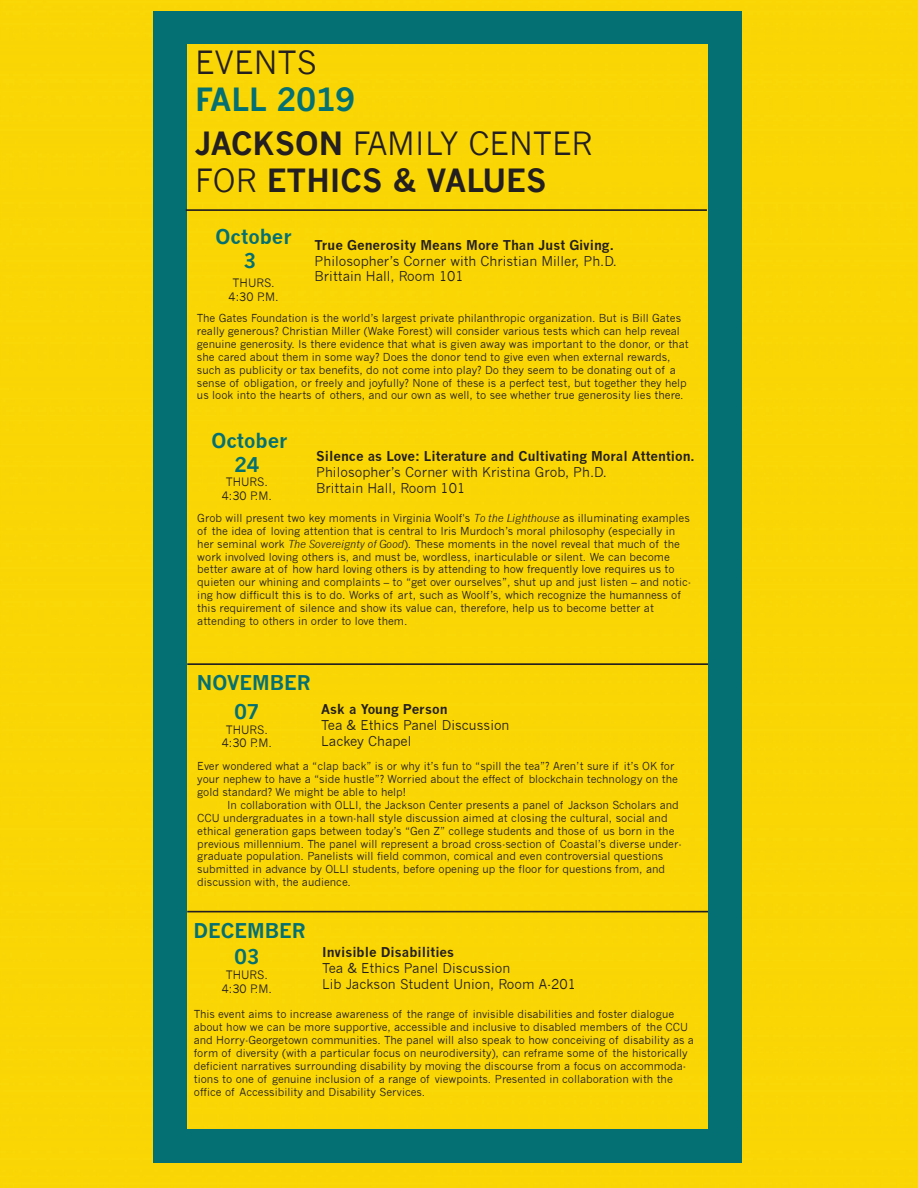
<style>
.page{position:relative;width:918px;height:1188px;background:#fad605}
.page>*{position:absolute;margin:0;border:0;box-sizing:border-box;transform-origin:0 0}
.t1{font:700 31.35px/37.5px "News Gothic";color:#231f20}
.t2{font:700 31.35px "News Gothic";color:#057072}
.t3{font:31.35px "News Gothic";color:#231f20}
.t4{font:700 19.95px "News Gothic";color:#057072}
.t5{font:13.2px/15.9px "News Gothic";color:#231f20}
.t6{font:700 13.2px "News Gothic";color:#231f20}
.t7{font:11.4px/13.6px "News Gothic";color:#231f20;text-align:center}
.t8{font:10.8px/12.9px "News Gothic";color:#231f20}
.s1{font-weight:400}
.s2{font-style:italic}
</style>
<div class="page">
<hr style="left:187px;top:911px;width:521px;height:1px;background:#231f20">
<hr style="left:187px;top:663px;width:521px;height:2px;background:#231f20">
<div style="left:153px;top:11px;width:589px;height:32px;background:#057073"></div>
<div style="left:153px;top:1129px;width:589px;height:34px;background:#057073"></div>
<div style="left:153px;top:24px;width:33px;height:1126px;background:#057073"></div>
<div style="left:708px;top:24px;width:34px;height:1126px;background:#057073"></div>
<hr style="left:186px;top:209px;width:521px;height:2px;background:#231f20">
<h1 class="t3" style="left:195px;top:44px;width:123px">EVENTS</h1>
<h1 class="t2" style="left:195px;top:81px;width:162px">FALL 2019</h1>
<h1 class="t1" style="left:195px;top:124px;width:399px">JACKSON <span class="s1">FAMILY CENTER<br>FOR</span> ETHICS &amp; VALUES</h1>
<h2 class="t4" style="left:216px;top:224px;width:78px">October</h2>
<h2 class="t4" style="left:243px;top:248px;width:14px">3</h2>
<p class="t7" style="left:229px;top:276px;width:52px">THURS.<br>4:30 P.M.</p>
<p class="t6" style="left:315px;top:237px;width:301px">True Generosity Means More Than Just Giving.</p>
<p class="t5" style="left:315px;top:253px;width:304px">Philosopher’s Corner with Christian Miller, Ph.D.<br>Brittain Hall, Room 101</p>
<p class="t8" style="left:197px;top:312px;width:493px">The Gates Foundation is the world’s largest private philanthropic organization. But is Bill Gates really generous? Christian Miller (Wake Forest) will consider various tests which can help reveal genuine generosity. Is there evidence that what is given away was important to the donor, or that she cared about them in some way? Does the donor tend to give even when external rewards, such as publicity or tax benefits, do not come into play? Do they seem to be donating out of a sense of obligation, or freely and joyfully? None of these is a perfect test, but together they help us look into the hearts of others, and our own as well, to see whether true generosity lies there.</p>
<h2 class="t4" style="left:211px;top:429px;width:78px">October</h2>
<h2 class="t4" style="left:234px;top:452px;width:26px">24</h2>
<p class="t7" style="left:222px;top:475px;width:52px">THURS.<br>4:30 P.M.</p>
<p class="t6" style="left:316px;top:449px;width:380px">Silence as Love: Literature and Cultivating Moral Attention.</p>
<p class="t5" style="left:316px;top:465px;width:292px">Philosopher’s Corner with Kristina Grob, Ph.D.<br>Brittain Hall, Room 101</p>
<p class="t8" style="left:197px;top:511px;width:495px">Grob will present two key moments in Virginia Woolf's <span class="s2">To the Lighthouse</span> as illuminating examples of the idea of loving attention that is central to Iris Murdoch’s moral philosophy (especially in her seminal work <span class="s2">The Sovereignty of Good</span>). These moments in the novel reveal that much of the work involved loving others is, and must be, wordless, inarticulable or silent. We can become better aware at of how hard loving others is by attending to how frequently love requires us to quieten our whining and complaints – to “get over ourselves”, shut up and just listen – and notic&shy;ing how difficult this is to do. Works of art, such as Woolf’s, which recognize the humanness of this requirement of silence and show its value can, therefore, help us to become better at attending to others in order to love them.</p>
<h2 class="t4" style="left:197px;top:671px;width:115px">NOVEMBER</h2>
<h2 class="t4" style="left:234px;top:699px;width:26px">07</h2>
<p class="t7" style="left:222px;top:723px;width:52px">THURS.<br>4:30 P.M.</p>
<p class="t6" style="left:321px;top:701px;width:128px">Ask a Young Person</p>
<p class="t5" style="left:321px;top:717px;width:190px">Tea &amp; Ethics Panel Discussion<br>Lackey Chapel</p>
<p class="t8" style="left:197px;top:760px;width:482px">Ever wondered what a “clap back” is or why it’s fun to “spill the tea”? Aren’t sure if it’s OK for your nephew to have a “side hustle”? Worried about the effect of blockchain technology on the gold standard? We might be able to help!</p>
<p class="t8" style="left:197px;top:798px;width:486px;text-indent:30px">In collaboration with OLLI, the Jackson Center presents a panel of Jackson Scholars and CCU undergraduates in a town-hall style discussion aimed at closing the cultural, social and ethical generation gaps between today’s “Gen Z” college students and those of us born in the previous millennium. The panel will represent a broad cross-section of Coastal’s diverse under&shy;graduate population. Panelists will field common, comical and even controversial questions submitted in advance by OLLI students, before opening up the floor for questions from, and discussion with, the audience.</p>
<h2 class="t4" style="left:194px;top:919px;width:114px">DECEMBER</h2>
<h2 class="t4" style="left:234px;top:945px;width:26px">03</h2>
<p class="t7" style="left:222px;top:968px;width:52px">THURS.<br>4:30 P.M.</p>
<p class="t6" style="left:322px;top:944px;width:134px">Invisible Disabilities</p>
<p class="t5" style="left:322px;top:960px;width:256px">Tea &amp; Ethics Panel Discussion<br>Lib Jackson Student Union, Room A-201</p>
<p class="t8" style="left:194px;top:1008px;width:502px">This event aims to increase awareness of the range of invisible disabilities and foster dialogue about how we can be more supportive, accessible and inclusive to disabled members of the CCU and Horry-Georgetown communities. The panel will also speak to how conceiving of disability as a form of diversity (with a particular focus on neurodiversity), can reframe some of the historically deficient narratives surrounding disability by moving the discourse from a focus on accommoda&shy;tions to one of genuine inclusion of a range of viewpoints. Presented in collaboration with the office of Accessibility and Disability Services.</p>
</div>
